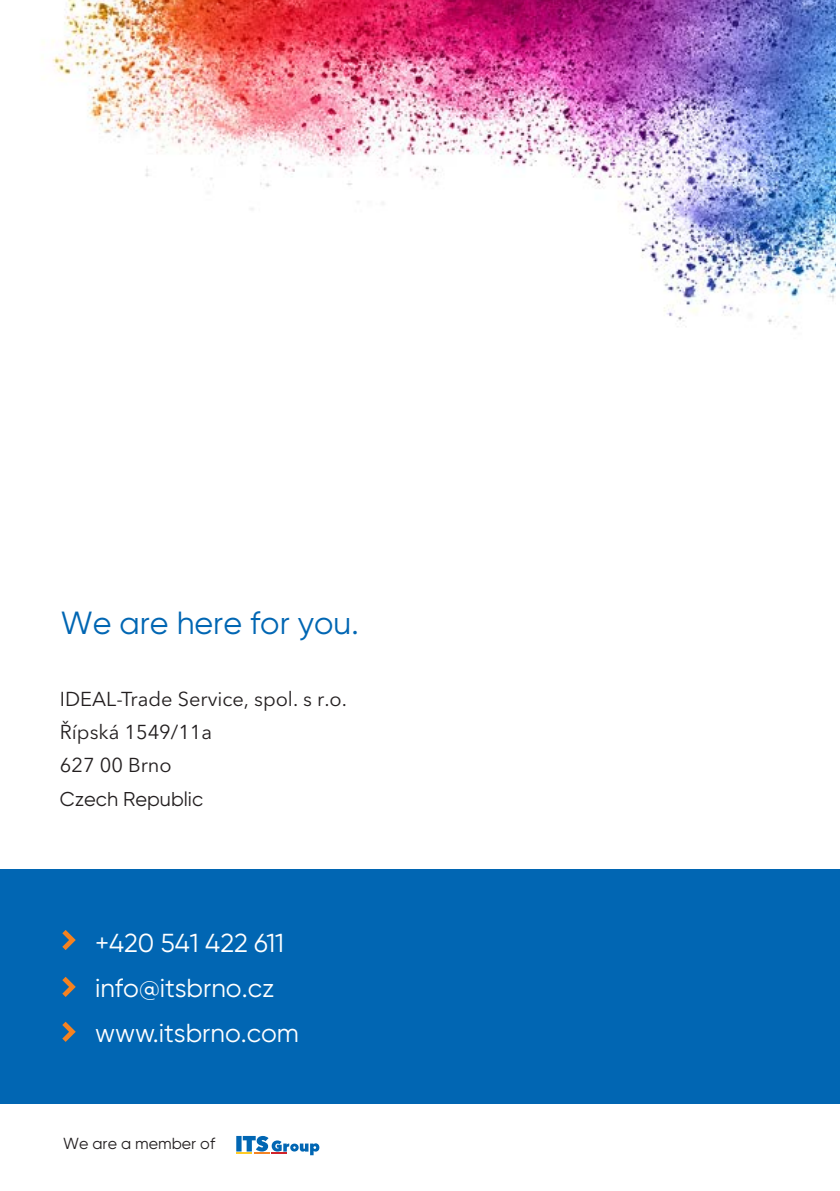
<style>
.page{position:relative;width:840px;height:1191px;background:#fff}
.page>*{position:absolute;margin:0;border:0;box-sizing:border-box;transform-origin:0 0}
.t1{font:32px "Gilroy";color:#0166b3}
.t2{font:26px/45px "Gilroy";color:#fff}
.t3{font:20px/33px "Avenir Next LT Pro";color:#231f20}
.t4{font:20px "Gilroy";color:#231f20}
.t5{font:16px "Gilroy";color:#231f20}
</style>
<div class="page">
<img style="left:21px;top:0;width:814px;height:1156px">
<div style="left:0;top:869px;width:839px;height:234px;background:#0166b3"></div>
<svg style="left:62px;top:976px;width:14px;height:21px"></svg>
<svg style="left:62px;top:930px;width:14px;height:20px"></svg>
<svg style="left:62px;top:1021px;width:14px;height:21px"></svg>
<svg style="left:236px;top:1136px;width:83px;height:19px"></svg>
<h1 class="t1" style="left:61px;top:603px;width:299px">We are here for you.</h1>
<p class="t3" style="left:60px;top:682px;width:288px">IDEAL-Trade Service, spol. s r.o.<br>Řípská 1549/11a<br>627 00 Brno</p>
<p class="t4" style="left:60px;top:786px;width:144px">Czech Republic</p>
<h2 class="t2" style="left:95px;top:920px;width:205px">+420 541 422 611 info@itsbrno.cz www.itsbrno.com</h2>
<p class="t5" style="left:63px;top:1133px;width:153px">We are a member of</p>
</div>
